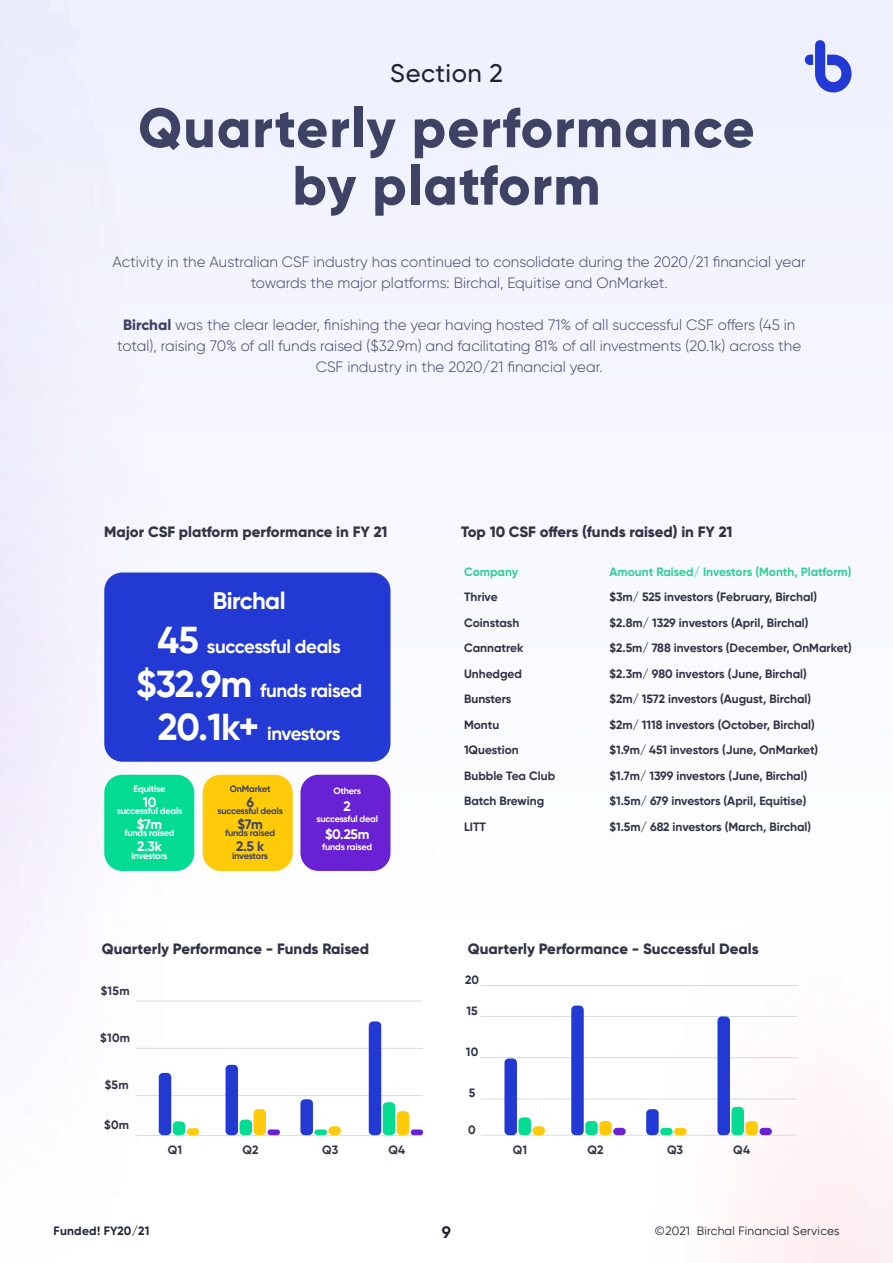
<style>
.page{position:relative;width:893px;height:1263px;background:#fff}
.page>*{position:absolute;margin:0;border:0;box-sizing:border-box;transform-origin:0 0}
.t1{font:800 55.35px/57.4px "Gilroy";letter-spacing:.02em;color:#3e4365;text-align:center}
.t2{font:500 25.5px "Gilroy";letter-spacing:.02em;color:#1f2233}
.t3{font:700 23.85px "Gilroy";letter-spacing:-.02em;color:#fff}
.t4{font:700 18.6px "Gilroy";letter-spacing:-.025em;color:#fff}
.t5{font:700 16.5px "Gilroy";color:#1f2233}
.t6{font:300 15px/21px "Gilroy";color:#3e4365;text-align:center}
.t7{font:800 15px "Gilroy";color:#313345}
.t8{font:700 13.8px "Gilroy";letter-spacing:-.02em;color:#fff}
.t9{font:700 13.8px "Gilroy";color:#3e4365}
.t10{font:700 12px "Gilroy";color:#313345}
.t11{font:700 12px "Gilroy";color:#30ce91}
.t12{font:12px "Gilroy";letter-spacing:.02em;color:#1f2233}
.t13{font:700 12px "Gilroy";letter-spacing:.02em;color:#1f2233}
.t14{font:700 9.15px "Gilroy";letter-spacing:-.025em;color:#fff}
.t15{font:700 9.15px "Gilroy";letter-spacing:-.025em;color:#3e4365}
.s1{font-weight:800}
.s2{font-size:37.35px}
.s3{font-family:"DIN"}
</style>
<div class="page">
<img style="left:0;top:0;width:893px;height:1263px">
<div style="left:104px;top:572px;width:286px;height:190px;background:#223ad3;border-radius:18px"></div>
<div style="left:104px;top:775px;width:90px;height:96px;background:#04dc93;border-radius:18px"></div>
<div style="left:203px;top:775px;width:90px;height:96px;background:#ffca07;border-radius:18px"></div>
<div style="left:300px;top:775px;width:90px;height:96px;background:#6922d3;border-radius:18px"></div>
<svg style="left:805px;top:40px;width:46px;height:52px"></svg>
<hr style="left:136px;top:1135px;width:287px;height:1px;background:#d4dcde">
<hr style="left:481px;top:1135px;width:316px;height:1px;background:#d4dcde">
<hr style="left:136px;top:1095px;width:287px;height:1px;background:#d4dcde">
<hr style="left:481px;top:1098px;width:316px;height:1px;background:#d4dcde">
<hr style="left:136px;top:1048px;width:287px;height:1px;background:#d4dcde">
<hr style="left:481px;top:1057px;width:316px;height:1px;background:#d4dcde">
<hr style="left:136px;top:1001px;width:287px;height:1px;background:#d4dcde">
<hr style="left:481px;top:1016px;width:316px;height:1px;background:#d4dcde">
<hr style="left:481px;top:985px;width:316px;height:1px;background:#d4dcde">
<div style="left:159px;top:1073px;width:12px;height:62px;background:#223ad3;border-radius:4px"></div>
<div style="left:504px;top:1058px;width:13px;height:77px;background:#223ad3;border-radius:4px"></div>
<div style="left:226px;top:1065px;width:12px;height:70px;background:#223ad3;border-radius:4px"></div>
<div style="left:571px;top:1005px;width:13px;height:130px;background:#223ad3;border-radius:4px"></div>
<div style="left:369px;top:1021px;width:12px;height:114px;background:#223ad3;border-radius:4px"></div>
<div style="left:717px;top:1016px;width:13px;height:119px;background:#223ad3;border-radius:4px"></div>
<div style="left:300px;top:1099px;width:13px;height:36px;background:#223ad3;border-radius:4px"></div>
<div style="left:646px;top:1109px;width:13px;height:26px;background:#223ad3;border-radius:4px"></div>
<div style="left:173px;top:1121px;width:12px;height:14px;background:#04dc93;border-radius:4px"></div>
<div style="left:518px;top:1117px;width:13px;height:18px;background:#04dc93;border-radius:4px"></div>
<div style="left:240px;top:1119px;width:12px;height:16px;background:#04dc93;border-radius:4px"></div>
<div style="left:585px;top:1121px;width:13px;height:14px;background:#04dc93;border-radius:4px"></div>
<div style="left:383px;top:1102px;width:12px;height:33px;background:#04dc93;border-radius:4px"></div>
<div style="left:731px;top:1107px;width:13px;height:28px;background:#04dc93;border-radius:4px"></div>
<div style="left:314px;top:1129px;width:13px;height:6px;background:#04dc93;border-radius:3px"></div>
<div style="left:660px;top:1128px;width:13px;height:7px;background:#04dc93;border-radius:4px"></div>
<div style="left:187px;top:1128px;width:12px;height:7px;background:#ffca07;border-radius:3px"></div>
<div style="left:532px;top:1126px;width:13px;height:9px;background:#ffca07;border-radius:4px"></div>
<div style="left:253px;top:1109px;width:13px;height:26px;background:#ffca07;border-radius:4px"></div>
<div style="left:599px;top:1121px;width:13px;height:14px;background:#ffca07;border-radius:4px"></div>
<div style="left:397px;top:1111px;width:12px;height:24px;background:#ffca07;border-radius:4px"></div>
<div style="left:745px;top:1121px;width:13px;height:14px;background:#ffca07;border-radius:4px"></div>
<div style="left:328px;top:1126px;width:13px;height:9px;background:#ffca07;border-radius:4px"></div>
<div style="left:674px;top:1128px;width:13px;height:7px;background:#ffca07;border-radius:4px"></div>
<div style="left:411px;top:1129px;width:12px;height:6px;background:#6922d3;border-radius:3px"></div>
<div style="left:759px;top:1128px;width:13px;height:7px;background:#6922d3;border-radius:4px"></div>
<div style="left:267px;top:1129px;width:13px;height:6px;background:#6922d3;border-radius:3px"></div>
<div style="left:613px;top:1128px;width:13px;height:7px;background:#6922d3;border-radius:4px"></div>
<h2 class="t2" style="left:390px;top:57px;width:114px">Section 2</h2>
<h1 class="t1" style="left:138px;top:99px;width:618px">Quarterly performance by platform</h1>
<p class="t6" style="left:113px;top:251px;width:695px">Activity in the Australian CSF industry has continued to consolidate during the 2020/21 financial year towards the major platforms: Birchal, Equitise and OnMarket.</p>
<p class="t6" style="left:117px;top:314px;width:685px"><span class="s1">Birchal</span> was the clear leader, finishing the year having hosted 71% of all successful CSF offers (45 in total), raising 70% of all funds raised ($32.9m) and facilitating 81% of all investments (20.1k) across the<br>CSF industry in the 2020/21 financial year.</p>
<p class="t7" style="left:104px;top:522px;width:285px">Major CSF platform performance in FY 21</p>
<p class="t7" style="left:461px;top:522px;width:273px">Top 10 CSF offers (funds raised) in FY 21</p>
<p class="t11" style="left:464px;top:564px;width:56px">Company</p>
<p class="t11" style="left:609px;top:564px;width:243px">Amount Raised/ Investors (Month, Platform)</p>
<p class="t10" style="left:464px;top:590px;width:35px">Thrive</p>
<p class="t10" style="left:609px;top:590px;width:209px">$3m/ 525 investors (February, Birchal)</p>
<p class="t10" style="left:464px;top:615px;width:57px">Coinstash</p>
<p class="t10" style="left:609px;top:615px;width:201px">$2.8m/ 1329 investors (April, Birchal)</p>
<p class="t10" style="left:464px;top:641px;width:61px">Cannatrek</p>
<p class="t10" style="left:609px;top:641px;width:244px">$2.5m/ 788 investors (December, OnMarket)</p>
<p class="t10" style="left:464px;top:666px;width:60px">Unhedged</p>
<p class="t10" style="left:609px;top:666px;width:199px">$2.3m/ 980 investors (June, Birchal)</p>
<p class="t10" style="left:464px;top:692px;width:49px">Bunsters</p>
<p class="t10" style="left:609px;top:692px;width:203px">$2m/ 1572 investors (August, Birchal)</p>
<p class="t10" style="left:464px;top:717px;width:37px">Montu</p>
<p class="t10" style="left:609px;top:717px;width:207px">$2m/ 1118 investors (October, Birchal)</p>
<p class="t10" style="left:464px;top:743px;width:56px">1Question</p>
<p class="t10" style="left:609px;top:743px;width:210px">$1.9m/ 451 investors (June, OnMarket)</p>
<p class="t10" style="left:464px;top:768px;width:93px">Bubble Tea Club</p>
<p class="t10" style="left:609px;top:768px;width:199px">$1.7m/ 1399 investors (June, Birchal)</p>
<p class="t10" style="left:464px;top:794px;width:82px">Batch Brewing</p>
<p class="t10" style="left:609px;top:794px;width:199px">$1.5m/ 679 investors (April, Equitise)</p>
<p class="t10" style="left:464px;top:819px;width:23px">LITT</p>
<p class="t10" style="left:609px;top:819px;width:203px">$1.5m/ 682 investors (March, Birchal)</p>
<h3 class="t3" style="left:213px;top:586px;width:74px">Birchal</h3>
<h3 class="t4" style="left:158px;top:635px;width:185px"><span class="s2">45</span> successful deals</h3>
<h3 class="t4" style="left:136px;top:678px;width:228px"><span class="s2">$32.9m</span> funds raised</h3>
<h3 class="t4" style="left:158px;top:722px;width:184px"><span class="s2">20.1k+</span> investors</h3>
<p class="t14" style="left:134px;top:783px;width:33px">Equitise</p>
<p class="t8" style="left:143px;top:793px;width:15px">10</p>
<p class="t14" style="left:117px;top:805px;width:67px">successful deals</p>
<p class="t8" style="left:137px;top:815px;width:27px">$7m</p>
<p class="t14" style="left:125px;top:827px;width:52px">funds raised</p>
<p class="t8" style="left:137px;top:837px;width:26px">2.3k</p>
<p class="t14" style="left:132px;top:850px;width:38px">investors</p>
<p class="t15" style="left:230px;top:783px;width:42px">OnMarket</p>
<p class="t9" style="left:246px;top:793px;width:9px">6</p>
<p class="t15" style="left:217px;top:805px;width:67px">successful deals</p>
<p class="t9" style="left:238px;top:815px;width:27px">$7m</p>
<p class="t15" style="left:225px;top:827px;width:52px">funds raised</p>
<p class="t9" style="left:236px;top:837px;width:30px">2.5 k</p>
<p class="t15" style="left:232px;top:850px;width:38px">investors</p>
<p class="t14" style="left:333px;top:784px;width:29px">Others</p>
<p class="t8" style="left:344px;top:797px;width:9px">2</p>
<p class="t14" style="left:316px;top:813px;width:63px">successful deal</p>
<p class="t8" style="left:325px;top:826px;width:46px">$0.25m</p>
<p class="t14" style="left:322px;top:841px;width:52px">funds raised</p>
<p class="t7" style="left:102px;top:939px;width:269px">Quarterly Performance - Funds Raised</p>
<p class="t7" style="left:468px;top:939px;width:292px">Quarterly Performance - Successful Deals</p>
<p class="t10" style="left:101px;top:983px;width:30px">$15m</p>
<p class="t10" style="left:100px;top:1030px;width:31px">$10m</p>
<p class="t10" style="left:105px;top:1077px;width:25px">$5m</p>
<p class="t10" style="left:465px;top:972px;width:16px">20</p>
<p class="t10" style="left:466px;top:1003px;width:13px">15</p>
<p class="t10" style="left:466px;top:1044px;width:14px">10</p>
<p class="t10" style="left:469px;top:1085px;width:8px">5</p>
<p class="t10" style="left:104px;top:1117px;width:26px">$0m</p>
<p class="t10" style="left:468px;top:1122px;width:9px">0</p>
<p class="t10" style="left:168px;top:1142px;width:16px">Q1</p>
<p class="t10" style="left:243px;top:1142px;width:17px">Q2</p>
<p class="t10" style="left:322px;top:1142px;width:18px">Q3</p>
<p class="t10" style="left:388px;top:1142px;width:18px">Q4</p>
<p class="t10" style="left:513px;top:1142px;width:16px">Q1</p>
<p class="t10" style="left:587px;top:1142px;width:17px">Q2</p>
<p class="t10" style="left:667px;top:1142px;width:18px">Q3</p>
<p class="t10" style="left:733px;top:1142px;width:18px">Q4</p>
<p class="t13" style="left:54px;top:1223px;width:97px">Funded! FY20/21</p>
<h3 class="t5" style="left:442px;top:1222px;width:11px">9</h3>
<p class="t12" style="left:654px;top:1224px;width:187px"><span class="s3">©</span>2021 Birchal Financial Services</p>
</div>
